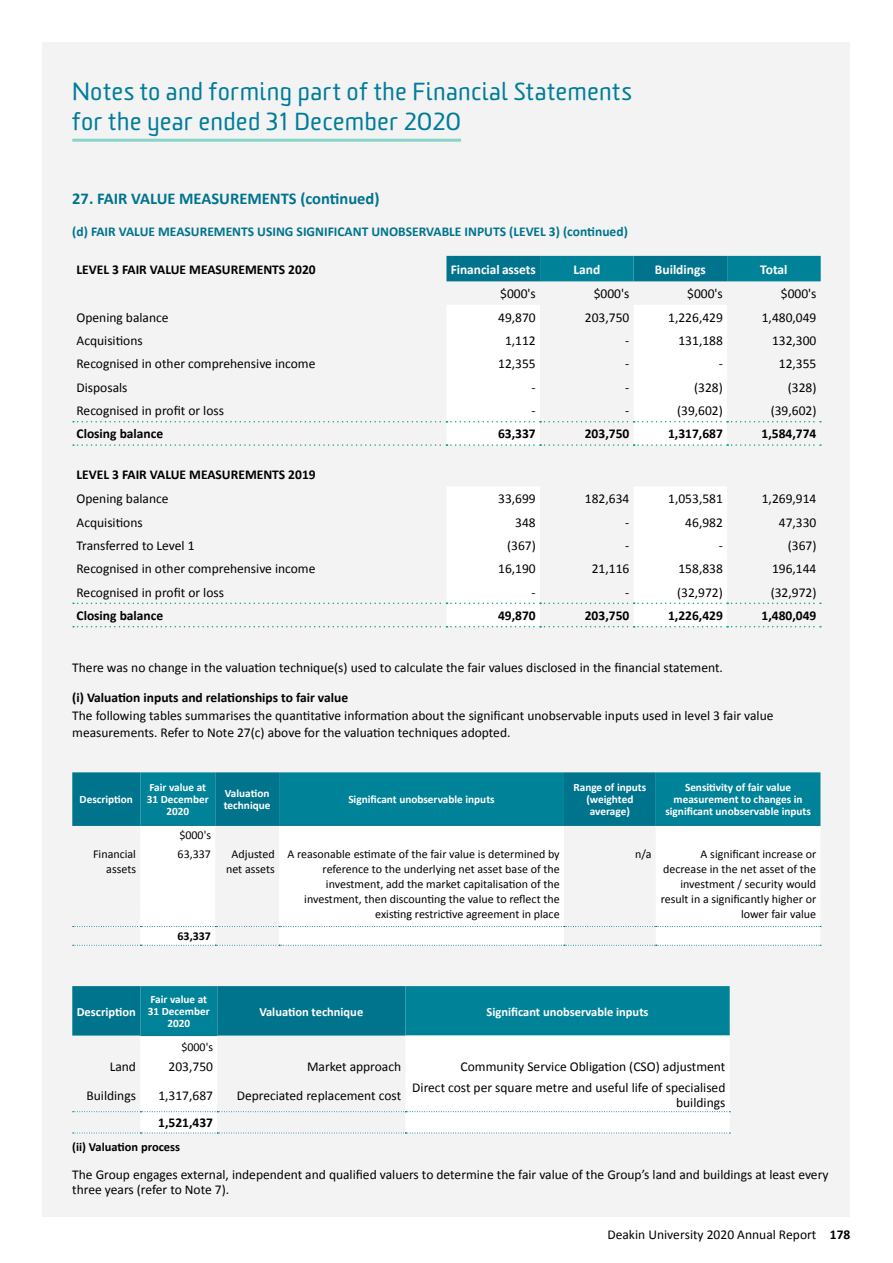
<style>
.page{position:relative;width:893px;height:1263px;background:#fff}
.page>*{position:absolute;margin:0;border:0;box-sizing:border-box;transform-origin:0 0}
.t1{font:24px/30px "Sommet Rounded";letter-spacing:.005em;color:#007d9b}
.t2{font:700 16.5px "Calibri";color:#00748d}
.t3{font:13.5px/15px "Calibri";color:#000}
.t4{font:700 13.5px "Calibri";color:#000}
.t5{font:700 13.5px "Calibri";color:#00748d}
.t6{font:700 13.5px "Calibri";letter-spacing:-.005em;color:#fff}
.t7{font:700 12.45px "Calibri";color:#fff}
.t8{font:700 12.45px "Calibri";color:#000}
.t9{font:12px/15px "Calibri";color:#000;text-align:right}
.t10{font:700 12px "Calibri";color:#000}
.t11{font:700 11.25px/12px "Calibri";color:#fff;text-align:center}
.s1{font-weight:700}
</style>
<div class="page">
<div style="left:43px;top:43px;width:807px;height:1174px;background:#f3f3f3"></div>
<hr style="left:72px;top:139px;width:389px;height:3px;background:#87d4c8">
<svg style="left:446px;top:256px;width:375px;height:25px;background:#007b92"></svg>
<svg style="left:73px;top:305px;width:748px;height:141px"></svg>
<svg style="left:73px;top:487px;width:748px;height:140px"></svg>
<svg style="left:72px;top:772px;width:748px;height:53px;background:#027f95"></svg>
<svg style="left:140px;top:826px;width:680px;height:119px;fill:#fff"></svg>
<svg style="left:73px;top:926px;width:748px;height:1px"></svg>
<svg style="left:73px;top:945px;width:748px;height:1px"></svg>
<hr style="left:72px;top:825px;width:68px;height:1px;background:#00748d">
<hr style="left:140px;top:825px;width:75px;height:1px;background:#00748d">
<hr style="left:215px;top:825px;width:64px;height:1px;background:#00748d">
<hr style="left:279px;top:825px;width:285px;height:1px;background:#00748d">
<hr style="left:564px;top:825px;width:92px;height:1px;background:#00748d">
<hr style="left:656px;top:825px;width:164px;height:1px;background:#00748d">
<svg style="left:72px;top:986px;width:658px;height:49px;background:#007d94"></svg>
<svg style="left:140px;top:1035px;width:590px;height:97px;fill:#fff"></svg>
<svg style="left:73px;top:1111px;width:657px;height:1px"></svg>
<svg style="left:73px;top:1132px;width:657px;height:1px"></svg>
<hr style="left:140px;top:1035px;width:77px;height:1px;background:#00748d">
<h1 class="t1" style="left:72px;top:77px;width:561px">Notes to and forming part of the Financial Statements for the year ended 31 December 2020</h1>
<p class="t2" style="left:72px;top:188px;width:309px">27. FAIR VALUE MEASUREMENTS (continued)</p>
<p class="t5" style="left:72px;top:222px;width:557px">(d) FAIR VALUE MEASUREMENTS USING SIGNIFICANT UNOBSERVABLE INPUTS (LEVEL 3) (continued)</p>
<p class="t4" style="left:77px;top:261px;width:241px">LEVEL 3 FAIR VALUE MEASUREMENTS 2020</p>
<p class="t6" style="left:451px;top:261px;width:87px">Financial assets</p>
<p class="t6" style="left:573px;top:261px;width:28px">Land</p>
<p class="t6" style="left:655px;top:261px;width:53px">Buildings</p>
<p class="t6" style="left:760px;top:261px;width:29px">Total</p>
<p class="t3" style="left:500px;top:286px;width:37px">$000's</p>
<p class="t3" style="left:594px;top:286px;width:37px">$000's</p>
<p class="t3" style="left:687px;top:286px;width:37px">$000's</p>
<p class="t3" style="left:781px;top:286px;width:37px">$000's</p>
<p class="t3" style="left:77px;top:310px;width:94px">Opening balance</p>
<p class="t3" style="left:498px;top:310px;width:39px">49,870</p>
<p class="t3" style="left:585px;top:310px;width:46px">203,750</p>
<p class="t3" style="left:668px;top:310px;width:56px">1,226,429</p>
<p class="t3" style="left:762px;top:310px;width:56px">1,480,049</p>
<p class="t3" style="left:77px;top:333px;width:68px">Acquisitions</p>
<p class="t3" style="left:505px;top:333px;width:32px">1,112</p>
<p class="t3" style="left:625px;top:333px;width:6px">-</p>
<p class="t3" style="left:678px;top:333px;width:46px">131,188</p>
<p class="t3" style="left:772px;top:333px;width:46px">132,300</p>
<p class="t3" style="left:77px;top:356px;width:240px">Recognised in other comprehensive income</p>
<p class="t3" style="left:498px;top:356px;width:39px">12,355</p>
<p class="t3" style="left:625px;top:356px;width:6px">-</p>
<p class="t3" style="left:719px;top:356px;width:6px">-</p>
<p class="t3" style="left:779px;top:356px;width:39px">12,355</p>
<p class="t3" style="left:77px;top:380px;width:52px">Disposals</p>
<p class="t3" style="left:532px;top:380px;width:6px">-</p>
<p class="t3" style="left:625px;top:380px;width:6px">-</p>
<p class="t3" style="left:694px;top:380px;width:30px">(328)</p>
<p class="t3" style="left:788px;top:380px;width:30px">(328)</p>
<p class="t3" style="left:77px;top:403px;width:149px">Recognised in profit or loss</p>
<p class="t3" style="left:532px;top:403px;width:6px">-</p>
<p class="t3" style="left:625px;top:403px;width:6px">-</p>
<p class="t3" style="left:677px;top:403px;width:47px">(39,602)</p>
<p class="t3" style="left:771px;top:403px;width:47px">(39,602)</p>
<p class="t4" style="left:77px;top:425px;width:88px">Closing balance</p>
<p class="t4" style="left:498px;top:425px;width:39px">63,337</p>
<p class="t4" style="left:585px;top:425px;width:46px">203,750</p>
<p class="t4" style="left:668px;top:425px;width:56px">1,317,687</p>
<p class="t4" style="left:762px;top:425px;width:56px">1,584,774</p>
<p class="t4" style="left:77px;top:466px;width:241px">LEVEL 3 FAIR VALUE MEASUREMENTS 2019</p>
<p class="t3" style="left:77px;top:491px;width:94px">Opening balance</p>
<p class="t3" style="left:498px;top:491px;width:39px">33,699</p>
<p class="t3" style="left:585px;top:491px;width:46px">182,634</p>
<p class="t3" style="left:668px;top:491px;width:56px">1,053,581</p>
<p class="t3" style="left:762px;top:491px;width:56px">1,269,914</p>
<p class="t3" style="left:77px;top:515px;width:68px">Acquisitions</p>
<p class="t3" style="left:515px;top:515px;width:22px">348</p>
<p class="t3" style="left:625px;top:515px;width:6px">-</p>
<p class="t3" style="left:685px;top:515px;width:39px">46,982</p>
<p class="t3" style="left:779px;top:515px;width:39px">47,330</p>
<p class="t3" style="left:77px;top:538px;width:120px">Transferred to Level 1</p>
<p class="t3" style="left:507px;top:538px;width:30px">(367)</p>
<p class="t3" style="left:625px;top:538px;width:6px">-</p>
<p class="t3" style="left:719px;top:538px;width:6px">-</p>
<p class="t3" style="left:788px;top:538px;width:30px">(367)</p>
<p class="t3" style="left:77px;top:561px;width:240px">Recognised in other comprehensive income</p>
<p class="t3" style="left:498px;top:561px;width:39px">16,190</p>
<p class="t3" style="left:592px;top:561px;width:39px">21,116</p>
<p class="t3" style="left:678px;top:561px;width:46px">158,838</p>
<p class="t3" style="left:772px;top:561px;width:46px">196,144</p>
<p class="t3" style="left:77px;top:585px;width:149px">Recognised in profit or loss</p>
<p class="t3" style="left:532px;top:585px;width:6px">-</p>
<p class="t3" style="left:625px;top:585px;width:6px">-</p>
<p class="t3" style="left:677px;top:585px;width:47px">(32,972)</p>
<p class="t3" style="left:771px;top:585px;width:47px">(32,972)</p>
<p class="t4" style="left:77px;top:607px;width:88px">Closing balance</p>
<p class="t4" style="left:498px;top:607px;width:39px">49,870</p>
<p class="t4" style="left:585px;top:607px;width:46px">203,750</p>
<p class="t4" style="left:668px;top:607px;width:56px">1,226,429</p>
<p class="t4" style="left:762px;top:607px;width:56px">1,480,049</p>
<p class="t3" style="left:72px;top:660px;width:652px">There was no change in the valuation technique(s) used to calculate the fair values disclosed in the financial statement.</p>
<p class="t4" style="left:72px;top:689px;width:277px">(i) Valuation inputs and relationships to fair value</p>
<p class="t3" style="left:72px;top:707px;width:703px;line-height:17.2px">The following tables summarises the quantitative information about the significant unobservable inputs used in level 3 fair value measurements. Refer to Note 27(c) above for the valuation techniques adopted.</p>
<p class="t11" style="left:80px;top:793px;width:55px">Description</p>
<p class="t11" style="left:147px;top:781px;width:63px">Fair value at<br>31 December<br>2020</p>
<p class="t11" style="left:224px;top:787px;width:48px;text-align:left">Valuation technique</p>
<p class="t11" style="left:348px;top:793px;width:148px">Significant unobservable inputs</p>
<p class="t11" style="left:573px;top:781px;width:74px">Range of inputs (weighted average)</p>
<p class="t11" style="left:665px;top:781px;width:147px">Sensitivity of fair value measurement to changes in significant unobservable inputs</p>
<p class="t9" style="left:179px;top:828px;width:33px">$000's</p>
<p class="t9" style="left:93px;top:846px;width:44px">Financial assets</p>
<p class="t9" style="left:178px;top:846px;width:35px">63,337</p>
<p class="t9" style="left:226px;top:846px;width:50px;text-align:center">Adjusted net assets</p>
<p class="t9" style="left:287px;top:846px;width:274px">A reasonable estimate of the fair value is determined by reference to the underlying net asset base of the investment, add the market capitalisation of the investment, then discounting the value to reflect the existing restrictive agreement in place</p>
<p class="t9" style="left:635px;top:846px;width:18px">n/a</p>
<p class="t9" style="left:661px;top:846px;width:157px">A significant increase or decrease in the net asset of the investment / security would result in a significantly higher or lower fair value</p>
<p class="t10" style="left:177px;top:929px;width:35px">63,337</p>
<p class="t7" style="left:77px;top:1003px;width:61px">Description</p>
<p class="t11" style="left:148px;top:993px;width:63px">Fair value at<br>31 December<br>2020</p>
<p class="t7" style="left:259px;top:1003px;width:105px">Valuation technique</p>
<p class="t7" style="left:487px;top:1003px;width:164px">Significant unobservable inputs</p>
<p class="t9" style="left:181px;top:1039px;width:33px">$000's</p>
<p class="t3" style="left:110px;top:1059px;width:28px">Land</p>
<p class="t3" style="left:169px;top:1059px;width:46px">203,750</p>
<p class="t3" style="left:307px;top:1059px;width:96px">Market approach</p>
<p class="t3" style="left:461px;top:1059px;width:266px">Community Service Obligation (CSO) adjustment</p>
<p class="t3" style="left:87px;top:1088px;width:51px">Buildings</p>
<p class="t3" style="left:158px;top:1088px;width:56px">1,317,687</p>
<p class="t3" style="left:237px;top:1088px;width:166px">Depreciated replacement cost</p>
<p class="t3" style="left:412px;top:1080px;width:315px;text-align:right">Direct cost per square metre and useful life of specialised buildings</p>
<p class="t4" style="left:158px;top:1114px;width:56px">1,521,437</p>
<p class="t8" style="left:72px;top:1139px;width:109px">(ii) Valuation process</p>
<p class="t3" style="left:72px;top:1167px;width:758px">The Group engages external, independent and qualified valuers to determine the fair value of the Group’s land and buildings at least every three years (refer to Note 7).</p>
<p class="t3" style="left:607px;top:1227px;width:244px">Deakin University 2020 Annual Report <span class="s1">178</span></p>
</div>
